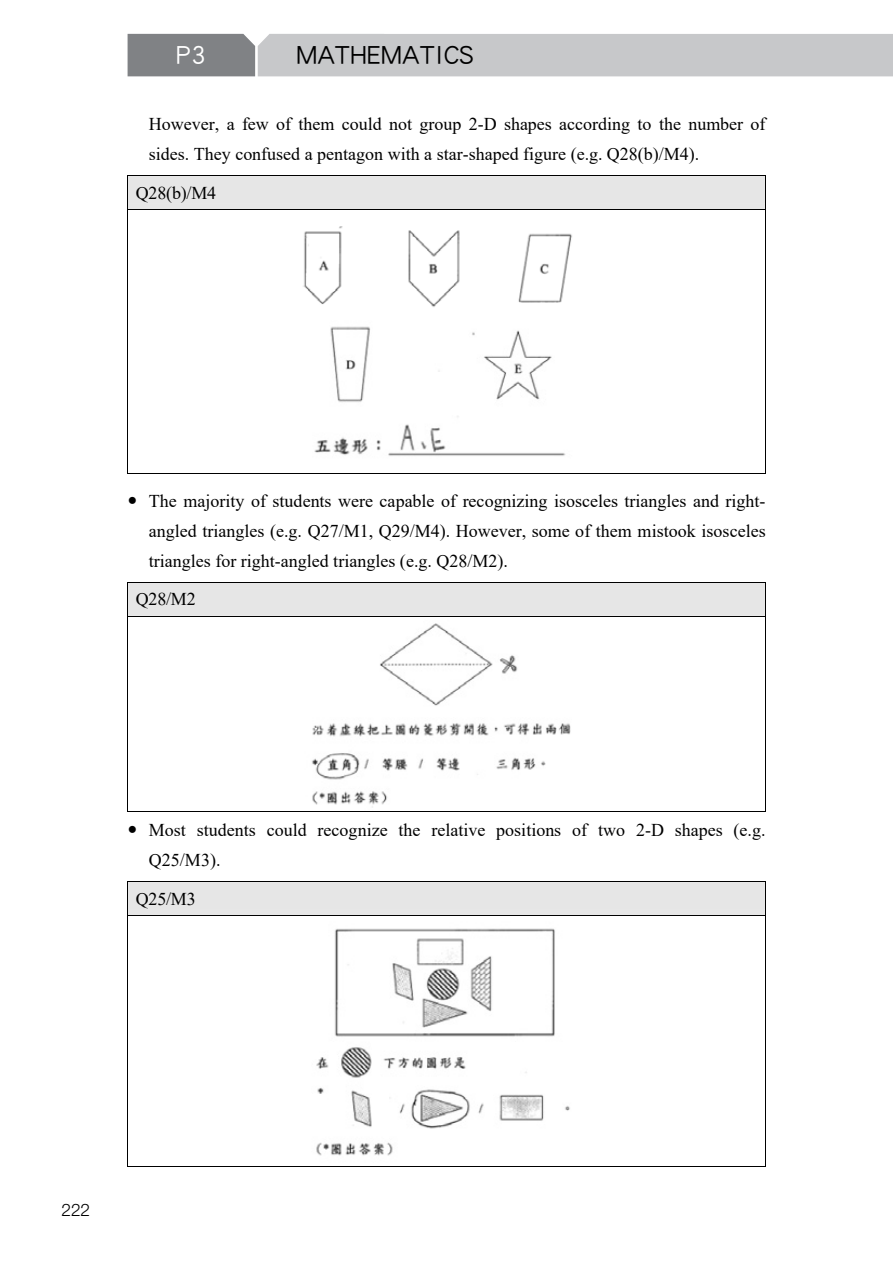
<style>
.page{position:relative;width:893px;height:1263px;background:#fff}
.page>*{position:absolute;margin:0;border:0;box-sizing:border-box;transform-origin:0 0}
.t1{font:27px "DF Hei Std W5";color:#000}
.t2{font:27px "DF Hei Std W5";color:#fff}
.t3{font:18px/30px "Times New Roman";color:#000}
.t4{font:300 17.25px "Helvetica Neue";color:#000}
</style>
<div class="page">
<svg style="left:128px;top:34px;width:765px;height:42px;background:#bbbcbf"></svg>
<div style="left:127px;top:175px;width:639px;height:34px;background:#e6e6e6"></div>
<hr style="left:127px;top:176px;width:1px;height:33px;background:#000">
<hr style="left:765px;top:176px;width:1px;height:33px;background:#000">
<hr style="left:127px;top:209px;width:639px;height:1px;background:#000">
<hr style="left:127px;top:210px;width:1px;height:264px;background:#000">
<hr style="left:127px;top:473px;width:638px;height:1px;background:#000">
<hr style="left:765px;top:210px;width:1px;height:264px;background:#000">
<div style="left:128px;top:582px;width:637px;height:34px;background:#e6e6e6"></div>
<hr style="left:127px;top:582px;width:1px;height:34px;background:#000">
<hr style="left:765px;top:582px;width:1px;height:34px;background:#000">
<hr style="left:127px;top:616px;width:639px;height:1px;background:#000">
<hr style="left:127px;top:616px;width:1px;height:196px;background:#000">
<hr style="left:127px;top:811px;width:638px;height:1px;background:#000">
<hr style="left:765px;top:616px;width:1px;height:196px;background:#000">
<div style="left:127px;top:881px;width:639px;height:34px;background:#e6e6e6"></div>
<hr style="left:127px;top:882px;width:1px;height:33px;background:#000">
<hr style="left:765px;top:882px;width:1px;height:33px;background:#000">
<hr style="left:127px;top:915px;width:639px;height:1px;background:#000">
<hr style="left:127px;top:916px;width:1px;height:251px;background:#000">
<hr style="left:127px;top:1166px;width:638px;height:1px;background:#000">
<hr style="left:765px;top:916px;width:1px;height:251px;background:#000">
<img style="left:303px;top:226px;width:269px;height:81px">
<img style="left:314px;top:326px;width:252px;height:130px">
<img style="left:380px;top:623px;width:138px;height:83px">
<img style="left:312px;top:723px;width:259px;height:85px">
<img style="left:316px;top:928px;width:254px;height:228px">
<h1 class="t2" style="left:176px;top:40px;width:32px">P3</h1>
<h1 class="t1" style="left:296px;top:40px;width:179px">MATHEMATICS</h1>
<p class="t3" style="left:149px;top:109px;width:618px">However, a few of them could not group 2-D shapes according to the number of sides. They confused a pentagon with a star-shaped figure (e.g. Q28(b)/M4).</p>
<p class="t3" style="left:136px;top:177px;width:82px">Q28(b)/M4</p>
<p class="t3" style="left:149px;top:485px;width:618px;text-align:justify">The majority of students were capable of recognizing isosceles triangles and right&shy;angled triangles (e.g. Q27/M1, Q29/M4). However, some of them mistook isosceles triangles for right-angled triangles (e.g. Q28/M2).</p>
<p class="t3" style="left:136px;top:584px;width:61px">Q28/M2</p>
<p class="t3" style="left:149px;top:815px;width:618px">Most students could recognize the relative positions of two 2-D shapes (e.g.<br>Q25/M3).</p>
<p class="t3" style="left:136px;top:883px;width:61px">Q25/M3</p>
<p class="t4" style="left:62px;top:1199px;width:30px">222</p>
</div>
